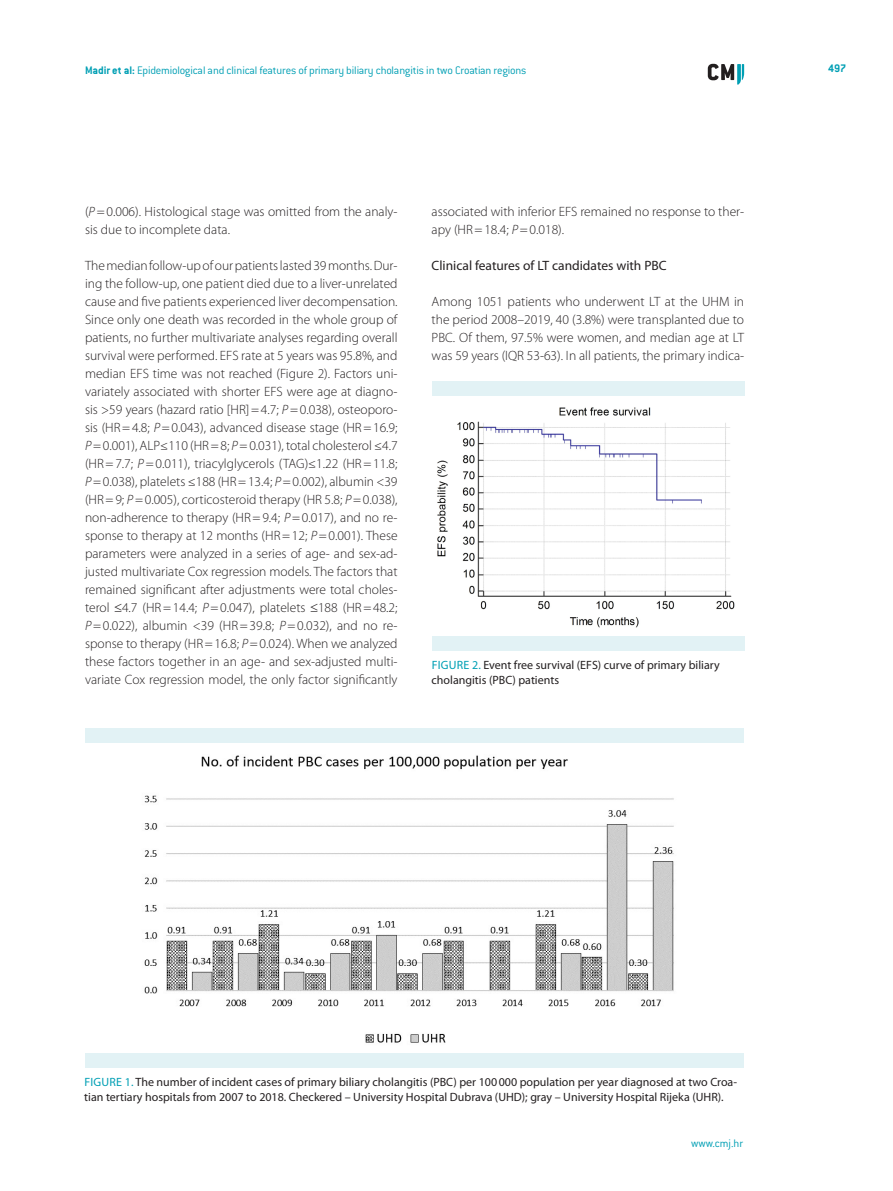
<style>
.page{position:relative;width:893px;height:1191px;background:#fff}
.page>*{position:absolute;margin:0;border:0;box-sizing:border-box;transform-origin:0 0}
.CMJ_-__body{font:300 13.5px/18px "Myriad Pro";color:#231f20}
.CMJ_-_N3{font:13.5px "Myriad Pro";color:#231f20}
.CMJ_-_table_title_he{font:12px/15px "Myriad Pro";color:#231f20}
.t1{font:300 12px "ITC Conduit LTCE";letter-spacing:-.01em;color:#009fb4}
.CMJ_-_table_title_he-2{font:12px "Myriad Pro";color:#009fb4}
.t2{font:700 12px "ITC Conduit LTCE";color:#009fb4}
.s1{font-weight:700}
.s2{font-style:italic}
.s3{color:#009fb4}
</style>
<div class="page">
<svg style="left:708px;top:64px;width:36px;height:21px"></svg>
<img style="left:144px;top:755px;width:530px;height:288px">
<div style="left:85px;top:728px;width:658px;height:15px;background:#e2f2f5"></div>
<div style="left:85px;top:1053px;width:658px;height:15px;background:#e2f2f5"></div>
<img style="left:437px;top:407px;width:298px;height:221px">
<div style="left:432px;top:381px;width:312px;height:14px;background:#e2f2f5"></div>
<div style="left:432px;top:636px;width:312px;height:15px;background:#e2f2f5"></div>
<p class="t1" style="left:85px;top:63px;width:443px"><span class="s1">Madir et al:</span> Epidemiological and clinical features of primary biliary cholangitis in two Croatian regions</p>
<p class="t2" style="left:828px;top:61px;width:19px">497</p>
<p class="CMJ_-__body" style="left:85px;top:202px;width:314px">(<span class="s2">P</span>=0.006). Histological stage was omitted from the analy&shy;sis due to incomplete data.</p>
<p class="CMJ_-__body" style="left:85px;top:256px;width:314px;text-align:justify">The median follow-up of our patients lasted 39 months. Dur&shy;ing the follow-up, one patient died due to a liver-unrelated cause and five patients experienced liver decompensation.<br>Since only one death was recorded in the whole group of patients, no further multivariate analyses regarding overall survival were performed. EFS rate at 5 years was 95.8%, and median EFS time was not reached (Figure 2). Factors uni&shy;variately associated with shorter EFS were age at diagno&shy;sis &gt;59 years (hazard ratio [HR]=4.7; <span class="s2">P</span>=0.038), osteoporo&shy;sis (HR=4.8; <span class="s2">P</span>=0.043), advanced disease stage (HR=16.9; <span class="s2">P</span>=0.001), ALP≤110 (HR=8; <span class="s2">P</span>=0.031), total cholesterol ≤4.7 (HR=7.7; <span class="s2">P</span>=0.011), triacylglycerols (TAG)≤1.22 (HR=11.8; <span class="s2">P</span>=0.038), platelets ≤188 (HR=13.4; <span class="s2">P</span>=0.002), albumin &lt;39 (HR=9; <span class="s2">P</span>=0.005), corticosteroid therapy (HR 5.8; <span class="s2">P</span>=0.038), non-adherence to therapy (HR=9.4; <span class="s2">P</span>=0.017), and no re&shy;sponse to therapy at 12 months (HR=12; <span class="s2">P</span>=0.001). These parameters were analyzed in a series of age- and sex-ad&shy;justed multivariate Cox regression models. The factors that remained significant after adjustments were total choles&shy;terol ≤4.7 (HR=14.4; <span class="s2">P</span>=0.047), platelets ≤188 (HR=48.2; <span class="s2">P</span>=0.022), albumin &lt;39 (HR=39.8; <span class="s2">P</span>=0.032), and no re&shy;sponse to therapy (HR=16.8; <span class="s2">P</span>=0.024). When we analyzed these factors together in an age- and sex-adjusted multi&shy;variate Cox regression model, the only factor significantly</p>
<p class="CMJ_-__body" style="left:432px;top:202px;width:314px">associated with inferior EFS remained no response to ther&shy;apy (HR=18.4; <span class="s2">P</span>=0.018).</p>
<p class="CMJ_-_N3" style="left:432px;top:257px;width:237px">Clinical features of LT candidates with PBC</p>
<p class="CMJ_-__body" style="left:432px;top:292px;width:314px;text-align:justify">Among 1051 patients who underwent LT at the UHM in the period 2008–2019, 40 (3.8%) were transplanted due to PBC. Of them, 97.5% were women, and median age at LT was 59 years (IQR 53-63). In all patients, the primary indica-</p>
<p class="CMJ_-_table_title_he" style="left:432px;top:657px;width:290px;text-indent:41px"><span class="s3">2.</span> Event free survival (EFS) curve of primary biliary cholangitis (PBC) patients</p>
<p class="CMJ_-_table_title_he-2" style="left:432px;top:657px;width:14px">Figure</p>
<p class="CMJ_-_table_title_he" style="left:84px;top:1073px;width:654px;text-indent:41px"><span class="s3">1.</span> The number of incident cases of primary biliary cholangitis (PBC) per 100000 population per year diagnosed at two Croa&shy;tian tertiary hospitals from 2007 to 2018. Checkered – University Hospital Dubrava (UHD); gray – University Hospital Rijeka (UHR).</p>
<p class="CMJ_-_table_title_he-2" style="left:84px;top:1074px;width:14px">Figure</p>
<p class="t1" style="left:691px;top:1136px;width:54px">www.cmj.hr</p>
</div>
